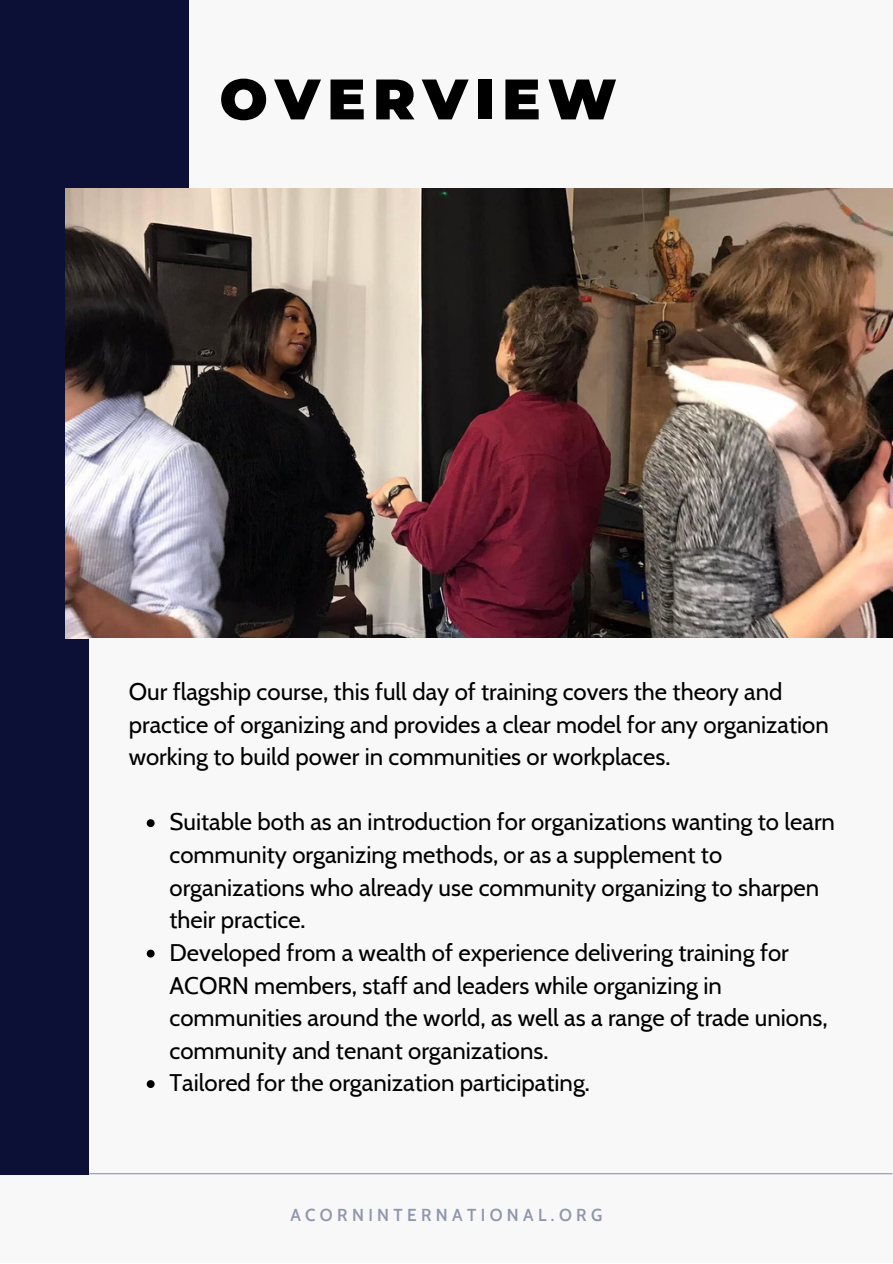
<style>
.page{position:relative;width:893px;height:1264px;background:#fff}
.page>*{position:absolute;margin:0;border:0;box-sizing:border-box;transform-origin:0 0}
.t1{font:900 57px "Montserrat";letter-spacing:.13em;color:#000}
.t2{font:24px/32.5px "Cabin";color:#000}
.t3{font:600 16.95px "Cabin";letter-spacing:.26em;color:#8d97ad}
</style>
<div class="page">
<div style="left:0;top:0;width:892px;height:1262px;background:#f8f8f8"></div>
<div style="left:0;top:0;width:189px;height:1174px;background:#0d1036"></div>
<img style="left:65px;top:188px;width:827px;height:450px">
<div style="left:89px;top:638px;width:803px;height:624px;background:#f8f8f8"></div>
<hr style="left:89px;top:1173px;width:803px;height:1px;background:#8d97ad">
<svg style="left:147px;top:819px;width:8px;height:8px"></svg>
<svg style="left:147px;top:949px;width:8px;height:8px"></svg>
<svg style="left:147px;top:1080px;width:8px;height:7px"></svg>
<p class="t1" style="left:219px;top:64px;width:398px">OVERVIEW</p>
<p class="t2" style="left:129px;top:675px;width:701px">Our flagship course, this full day of training covers the theory and practice of organizing and provides a clear model for any organization working to build power in communities or workplaces.</p>
<p class="t2" style="left:169px;top:805px;width:667px">Suitable both as an introduction for organizations wanting to learn community organizing methods, or as a supplement to organizations who already use community organizing to sharpen their practice.</p>
<p class="t2" style="left:169px;top:936px;width:659px">Developed from a wealth of experience delivering training for ACORN members, staff and leaders while organizing in communities around the world, as well as a range of trade unions, community and tenant organizations.</p>
<p class="t2" style="left:169px;top:1066px;width:422px">Tailored for the organization participating.</p>
<p class="t3" style="left:290px;top:1204px;width:313px">ACORNINTERNATIONAL.ORG</p>
</div>
